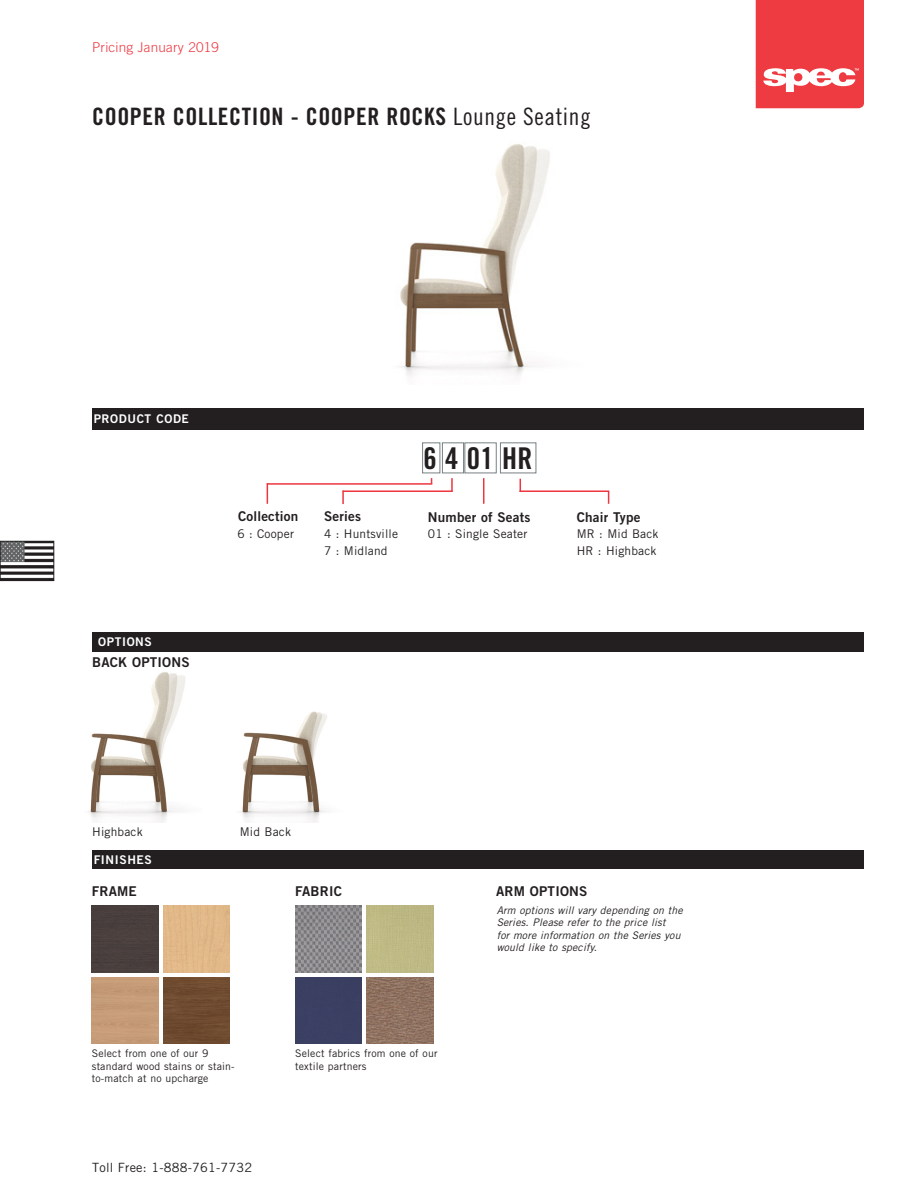
<style>
.page{position:relative;width:918px;height:1188px;background:#fff}
.page>*{position:absolute;margin:0;border:0;box-sizing:border-box;transform-origin:0 0}
.COPY{font:30px "Trade Gothic LT Std Bd Cn 20";color:#231f20}
.t1{font:24px "Trade Gothic LT Std Bd Cn 20";letter-spacing:.025em;color:#231f20}
.COPY-2{font:13.5px "Trade Gothic LT Std Bd 2";letter-spacing:.015em;color:#231f20}
.t2{font:300 13.5px "Trade Gothic LT Std";letter-spacing:.015em;color:#ee3640}
.t3{font:12.75px "Trade Gothic LT Std";letter-spacing:.015em;color:#231f20}
.COPY-3{font:12px "Trade Gothic LT Std";letter-spacing:.015em;color:#231f20}
.t4{font:12px "Trade Gothic LT Std Bd 2";letter-spacing:.05em;color:#fff}
.COPY-4{font:italic 10.5px/12.6px "Trade Gothic LT Std";letter-spacing:.015em;color:#231f20}
.COPY-5{font:10.5px/12.6px "Trade Gothic LT Std";letter-spacing:.015em;color:#231f20}
.s1{font-family:"Trade Gothic LT Std Cn 18"}
</style>
<div class="page">
<img style="left:2px;top:543px;width:50px;height:36px">
<div style="left:0;top:541px;width:54px;height:40px;border:1px solid #231f20"></div>
<svg style="left:756px;top:0;width:108px;height:108px;background:#ef4e54"></svg>
<img style="left:399px;top:144px;width:151px;height:232px">
<div style="left:92px;top:632px;width:772px;height:20px;background:#231f20"></div>
<div style="left:92px;top:409px;width:772px;height:21px;background:#231f20"></div>
<div style="left:92px;top:850px;width:772px;height:19px;background:#231f20"></div>
<div style="left:442px;top:442px;width:22px;height:31px;border:1px solid #788083"></div>
<div style="left:422px;top:442px;width:18px;height:31px;border:1px solid #788083"></div>
<div style="left:464px;top:442px;width:33px;height:31px;border:1px solid #788083"></div>
<div style="left:500px;top:442px;width:36px;height:31px;border:1px solid #788083"></div>
<svg style="left:451px;top:478px;width:2px;height:12px"></svg>
<svg style="left:483px;top:478px;width:1px;height:26px"></svg>
<hr style="left:343px;top:490px;width:110px;height:2px;background:#ee3640">
<hr style="left:267px;top:483px;width:165px;height:2px;background:#ee3640">
<hr style="left:520px;top:490px;width:89px;height:2px;background:#ee3640">
<svg style="left:342px;top:490px;width:2px;height:14px"></svg>
<svg style="left:267px;top:485px;width:1px;height:19px"></svg>
<svg style="left:608px;top:492px;width:1px;height:12px"></svg>
<div style="left:92px;top:906px;width:66px;height:66px;background:#493f3d"></div>
<div style="left:163px;top:977px;width:67px;height:67px;background:#6e4b30"></div>
<div style="left:163px;top:906px;width:67px;height:66px;background:#e1b888"></div>
<img style="left:295px;top:906px;width:67px;height:66px">
<div style="left:295px;top:977px;width:67px;height:67px;background:#3b3f62"></div>
<img style="left:367px;top:977px;width:66px;height:67px">
<div style="left:367px;top:906px;width:66px;height:66px;background:#beb984"></div>
<img style="left:88px;top:672px;width:97px;height:151px">
<img style="left:240px;top:711px;width:87px;height:112px">
<p class="t2" style="left:92px;top:39px;width:128px">Pricing January 2019</p>
<p class="t1" style="left:92px;top:102px;width:500px">COOPER COLLECTION - COOPER ROCKS <span class="s1">Lounge Seating</span></p>
<p class="t4" style="left:94px;top:411px;width:97px">PRODUCT CODE</p>
<p class="t4" style="left:98px;top:634px;width:55px">OPTIONS</p>
<p class="COPY-2" style="left:92px;top:653px;width:99px">BACK OPTIONS</p>
<p class="COPY-2" style="left:238px;top:507px;width:62px">Collection</p>
<p class="COPY-2" style="left:324px;top:507px;width:39px">Series</p>
<p class="COPY-3" style="left:237px;top:527px;width:58px">6 : Cooper</p>
<p class="COPY-3" style="left:324px;top:527px;width:76px">4 : Huntsville</p>
<p class="COPY-3" style="left:324px;top:543px;width:65px">7 : Midland</p>
<p class="COPY" style="left:424px;top:440px;width:110px">6 4 01 HR</p>
<p class="COPY-2" style="left:428px;top:509px;width:104px">Number of Seats</p>
<p class="COPY-2" style="left:577px;top:509px;width:65px">Chair Type</p>
<p class="COPY-3" style="left:428px;top:527px;width:101px">01 : Single Seater</p>
<p class="COPY-3" style="left:577px;top:527px;width:83px">MR : Mid Back</p>
<p class="COPY-3" style="left:577px;top:543px;width:81px">HR : Highback</p>
<p class="COPY-3" style="left:92px;top:824px;width:52px">Highback</p>
<p class="COPY-3" style="left:240px;top:824px;width:53px">Mid Back</p>
<p class="t4" style="left:94px;top:852px;width:60px">FINISHES</p>
<p class="COPY-2" style="left:92px;top:882px;width:47px">FRAME</p>
<p class="COPY-2" style="left:295px;top:882px;width:48px">FABRIC</p>
<p class="COPY-2" style="left:496px;top:882px;width:93px">ARM OPTIONS</p>
<p class="COPY-4" style="left:497px;top:904px;width:188px">Arm options will vary depending on the Series. Please refer to the price list<br>for more information on the Series you would like to specify.</p>
<p class="COPY-5" style="left:92px;top:1047px;width:144px">Select from one of our 9 standard wood stains or stain&shy;to-match at no upcharge</p>
<p class="COPY-5" style="left:295px;top:1047px;width:144px">Select fabrics from one of our textile partners</p>
<p class="t3" style="left:92px;top:1160px;width:162px">Toll Free: 1-888-761-7732</p>
</div>
